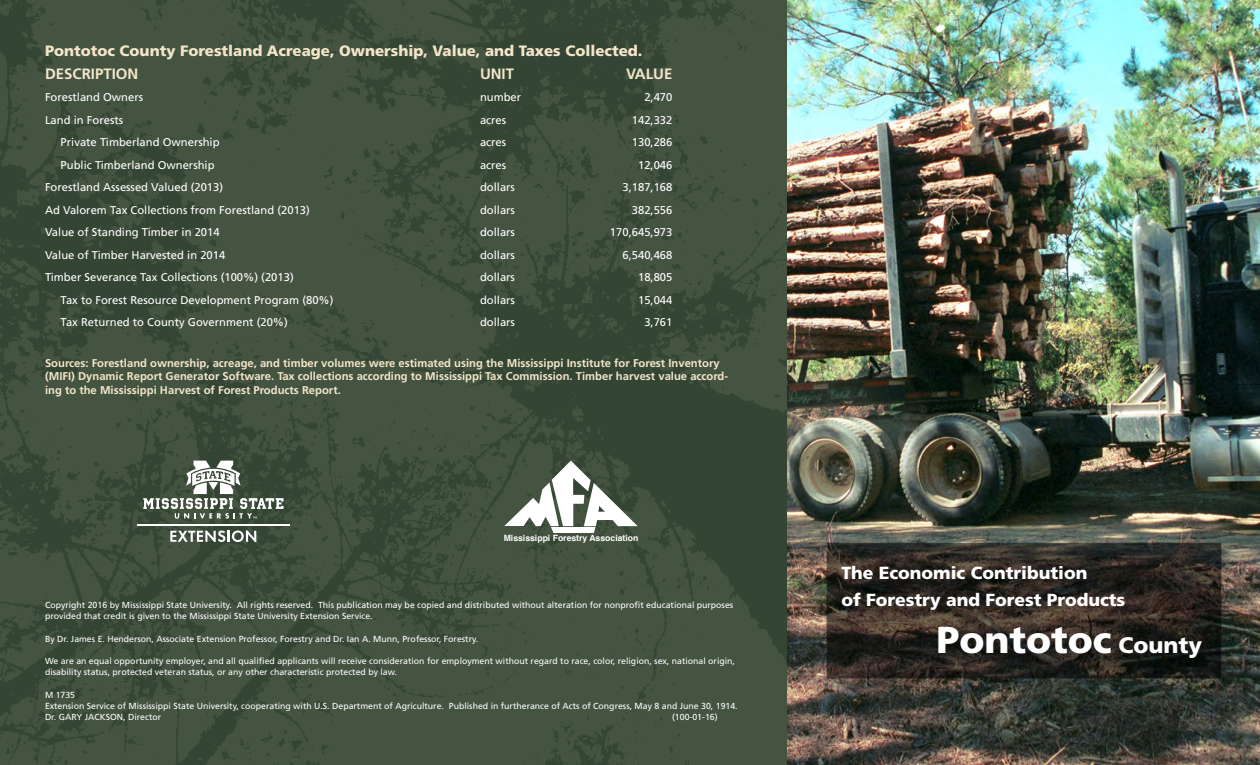
<style>
.page{position:relative;width:1260px;height:765px;background:#fff}
.page>*{position:absolute;margin:0;border:0;box-sizing:border-box;transform-origin:0 0}
.t1{font:900 37.5px "Frutiger LT Std";color:#fff}
.t2{font:900 17.5px/27px "Frutiger LT Std";color:#fff}
.t3{font:900 15px "Frutiger LT Std";color:#f3e6c9}
.t4{font:700 15px "Frutiger LT Std";color:#f3e6c9}
.t5{font:11.25px "Frutiger LT Std";color:#fff}
.t6{font:700 11.25px/13.5px "Frutiger LT Std";color:#f3e6c9}
.t7{font:8.75px/11.2px "Frutiger LT Std";color:#fff}
.t8{font:700 8.62px "Helvetica";color:#fff}
.s1{font-size:22.5px}
</style>
<div class="page">
<img style="left:0;top:0;width:1260px;height:765px">
<svg style="left:170px;top:530px;width:86px;height:12px"></svg>
<hr style="left:137px;top:525px;width:152px;height:1px;background:#fff">
<svg style="left:143px;top:461px;width:141px;height:58px"></svg>
<svg style="left:504px;top:461px;width:134px;height:72px"></svg>
<h3 class="t3" style="left:45px;top:42px;width:599px">Pontotoc County Forestland Acreage, Ownership, Value, and Taxes Collected.</h3>
<h3 class="t4" style="left:45px;top:65px;width:95px">DESCRIPTION</h3>
<h3 class="t4" style="left:480px;top:65px;width:36px">UNIT</h3>
<h3 class="t4" style="left:626px;top:65px;width:48px">VALUE</h3>
<p class="t5" style="left:45px;top:91px;width:100px">Forestland Owners</p>
<p class="t5" style="left:480px;top:91px;width:43px">number</p>
<p class="t5" style="left:644px;top:91px;width:30px">2,470</p>
<p class="t5" style="left:45px;top:113px;width:80px">Land in Forests</p>
<p class="t5" style="left:480px;top:113px;width:28px">acres</p>
<p class="t5" style="left:632px;top:113px;width:42px">142,332</p>
<p class="t5" style="left:61px;top:136px;width:161px">Private Timberland Ownership</p>
<p class="t5" style="left:480px;top:136px;width:28px">acres</p>
<p class="t5" style="left:632px;top:136px;width:42px">130,286</p>
<p class="t5" style="left:61px;top:158px;width:155px">Public Timberland Ownership</p>
<p class="t5" style="left:480px;top:158px;width:28px">acres</p>
<p class="t5" style="left:638px;top:158px;width:36px">12,046</p>
<p class="t5" style="left:45px;top:181px;width:180px">Forestland Assessed Valued (2013)</p>
<p class="t5" style="left:480px;top:181px;width:37px">dollars</p>
<p class="t5" style="left:622px;top:181px;width:52px">3,187,168</p>
<p class="t5" style="left:45px;top:203px;width:266px">Ad Valorem Tax Collections from Forestland (2013)</p>
<p class="t5" style="left:480px;top:203px;width:37px">dollars</p>
<p class="t5" style="left:632px;top:203px;width:42px">382,556</p>
<p class="t5" style="left:45px;top:226px;width:176px">Value of Standing Timber in 2014</p>
<p class="t5" style="left:480px;top:226px;width:37px">dollars</p>
<p class="t5" style="left:610px;top:226px;width:64px">170,645,973</p>
<p class="t5" style="left:45px;top:248px;width:182px">Value of Timber Harvested in 2014</p>
<p class="t5" style="left:480px;top:248px;width:37px">dollars</p>
<p class="t5" style="left:622px;top:248px;width:52px">6,540,468</p>
<p class="t5" style="left:45px;top:271px;width:250px">Timber Severance Tax Collections (100%) (2013)</p>
<p class="t5" style="left:480px;top:271px;width:37px">dollars</p>
<p class="t5" style="left:638px;top:271px;width:36px">18,805</p>
<p class="t5" style="left:61px;top:293px;width:274px">Tax to Forest Resource Development Program (80%)</p>
<p class="t5" style="left:480px;top:293px;width:37px">dollars</p>
<p class="t5" style="left:638px;top:293px;width:36px">15,044</p>
<p class="t5" style="left:61px;top:316px;width:229px">Tax Returned to County Government (20%)</p>
<p class="t5" style="left:480px;top:316px;width:37px">dollars</p>
<p class="t5" style="left:644px;top:316px;width:30px">3,761</p>
<p class="t6" style="left:45px;top:356px;width:685px">Sources: Forestland ownership, acreage, and timber volumes were estimated using the Mississippi Institute for Forest Inventory (MIFI) Dynamic Report Generator Software. Tax collections according to Mississippi Tax Commission. Timber harvest value accord&shy;ing to the Mississippi Harvest of Forest Products Report.</p>
<p class="t8" style="left:504px;top:531px;width:136px">Mississippi Forestry Association</p>
<p class="t7" style="left:45px;top:599px;width:690px">Copyright 2016 by Mississippi State University. All rights reserved. This publication may be copied and distributed without alteration for nonprofit educational purposes provided that credit is given to the Mississippi State University Extension Service.</p>
<p class="t7" style="left:45px;top:633px;width:435px">By Dr. James E. Henderson, Associate Extension Professor, Forestry and Dr. Ian A. Munn, Professor, Forestry.</p>
<p class="t7" style="left:45px;top:655px;width:692px">We are an equal opportunity employer, and all qualified applicants will receive consideration for employment without regard to race, color, religion, sex, national origin, disability status, protected veteran status, or any other characteristic protected by law.</p>
<p class="t7" style="left:45px;top:689px;width:694px">M 1735<br>Extension Service of Mississippi State University, cooperating with U.S. Department of Agriculture. Published in furtherance of Acts of Congress, May 8 and June 30, 1914.<br>Dr. GARY JACKSON, Director</p>
<p class="t7" style="left:672px;top:712px;width:47px">(100-01-16)</p>
<h2 class="t2" style="left:841px;top:560px;width:286px">The Economic Contribution<br>of Forestry and Forest Products</h2>
<h1 class="t1" style="left:937px;top:617px;width:267px">Pontotoc <span class="s1">County</span></h1>
</div>
